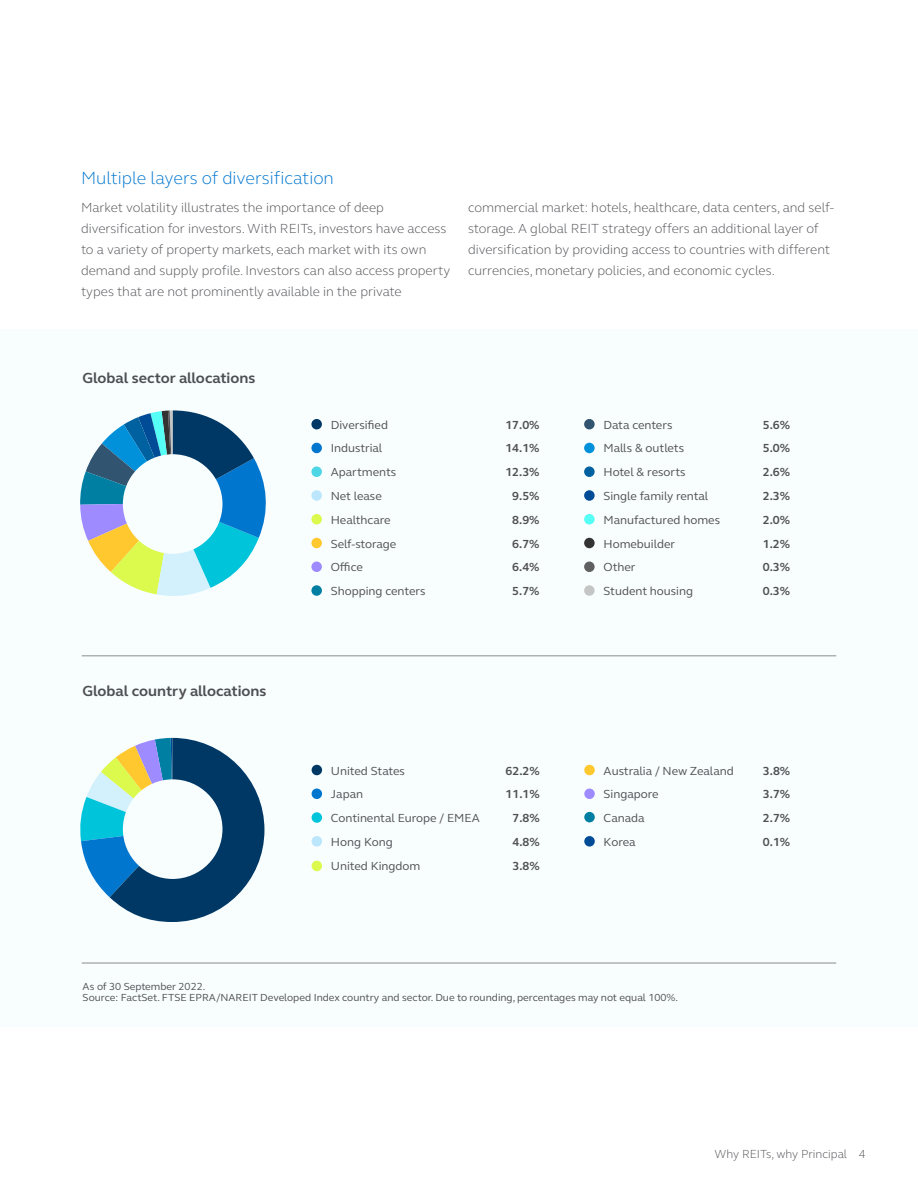
<style>
.page{position:relative;width:918px;height:1188px;background:#fff}
.page>*{position:absolute;margin:0;border:0;box-sizing:border-box;transform-origin:0 0}
.t1{font:300 18px "FS Elliot Pro";color:#0076cf}
.t2{font:700 15px "FS Elliot Pro";color:#4e4f53}
.t3{font:300 13.5px/21px "FS Elliot Pro";color:#4e4f53}
.t4{font:12px "FS Elliot Pro";color:#4e4f53}
.t5{font:700 12px "FS Elliot Pro";color:#4e4f53}
.t6{font:300 12px "FS Elliot Pro";color:#4e4f53}
.t7{font:10.5px/10.5px "FS Elliot Pro";color:#4e4f53}
</style>
<div class="page">
<div style="left:0;top:329px;width:918px;height:698px;background:#f8fdfe"></div>
<hr style="left:82px;top:655px;width:754px;height:1px;background:#8b8d8f">
<div style="left:311px;top:419px;width:11px;height:10px;background:#003865;border-radius:50%"></div>
<div style="left:584px;top:419px;width:11px;height:10px;background:#315470;border-radius:50%"></div>
<div style="left:311px;top:443px;width:11px;height:10px;background:#0076cf;border-radius:50%"></div>
<div style="left:584px;top:443px;width:11px;height:10px;background:#0091da;border-radius:50%"></div>
<div style="left:311px;top:466px;width:11px;height:11px;background:#4dd6e4;border-radius:50%"></div>
<div style="left:584px;top:466px;width:11px;height:11px;background:#0061a0;border-radius:50%"></div>
<div style="left:311px;top:490px;width:11px;height:11px;background:#bbe6fc;border-radius:50%"></div>
<div style="left:584px;top:490px;width:11px;height:11px;background:#004c97;border-radius:50%"></div>
<div style="left:311px;top:514px;width:11px;height:11px;background:#dcf94d;border-radius:50%"></div>
<div style="left:584px;top:514px;width:11px;height:11px;background:#55fff5;border-radius:50%"></div>
<div style="left:311px;top:538px;width:11px;height:10px;background:#ffc82e;border-radius:50%"></div>
<div style="left:584px;top:538px;width:11px;height:10px;background:#333;border-radius:50%"></div>
<div style="left:311px;top:562px;width:11px;height:10px;background:#9e8bff;border-radius:50%"></div>
<div style="left:584px;top:562px;width:11px;height:10px;background:#606060;border-radius:50%"></div>
<div style="left:311px;top:585px;width:11px;height:11px;background:#007fa3;border-radius:50%"></div>
<div style="left:584px;top:585px;width:11px;height:11px;background:#c4c6c5;border-radius:50%"></div>
<div style="left:312px;top:765px;width:10px;height:10px;background:#003865;border-radius:50%"></div>
<div style="left:584px;top:765px;width:11px;height:10px;background:#ffc82e;border-radius:50%"></div>
<div style="left:312px;top:789px;width:10px;height:10px;background:#0076cf;border-radius:50%"></div>
<div style="left:584px;top:789px;width:11px;height:10px;background:#9e8bff;border-radius:50%"></div>
<div style="left:312px;top:812px;width:10px;height:11px;background:#00c4d9;border-radius:50%"></div>
<div style="left:584px;top:812px;width:11px;height:10px;background:#007fa3;border-radius:50%"></div>
<div style="left:312px;top:836px;width:10px;height:11px;background:#bbe6fc;border-radius:50%"></div>
<div style="left:584px;top:836px;width:11px;height:11px;background:#004c97;border-radius:50%"></div>
<div style="left:312px;top:861px;width:10px;height:10px;background:#dcf94d;border-radius:50%"></div>
<hr style="left:82px;top:963px;width:754px;height:1px;background:#8b8d8f">
<svg style="left:80px;top:410px;width:186px;height:186px"></svg>
<div style="left:123px;top:454px;width:99px;height:100px;background:#f8fdfe;border-radius:50%"></div>
<svg style="left:80px;top:738px;width:184px;height:184px"></svg>
<div style="left:123px;top:779px;width:99px;height:100px;background:#f8fdfe;border-radius:50%"></div>
<h1 class="t1" style="left:81px;top:166px;width:254px">Multiple layers of diversification</h1>
<p class="t3" style="left:81px;top:196px;width:371px">Market volatility illustrates the importance of deep diversification for investors. With REITs, investors have access to a variety of property markets, each market with its own demand and supply profile. Investors can also access property types that are not prominently available in the private</p>
<p class="t3" style="left:468px;top:196px;width:367px">commercial market: hotels, healthcare, data centers, and self&shy;storage. A global REIT strategy offers an additional layer of diversification by providing access to countries with different currencies, monetary policies, and economic cycles.</p>
<p class="t2" style="left:82px;top:368px;width:175px">Global sector allocations</p>
<p class="t2" style="left:82px;top:681px;width:186px">Global country allocations</p>
<p class="t4" style="left:331px;top:417px;width:59px">Diversified</p>
<p class="t5" style="left:505px;top:417px;width:36px">17.0%</p>
<p class="t4" style="left:603px;top:417px;width:70px">Data centers</p>
<p class="t5" style="left:763px;top:417px;width:29px">5.6%</p>
<p class="t4" style="left:331px;top:440px;width:53px">Industrial</p>
<p class="t5" style="left:505px;top:440px;width:36px">14.1%</p>
<p class="t4" style="left:603px;top:440px;width:82px">Malls &amp; outlets</p>
<p class="t5" style="left:763px;top:440px;width:29px">5.0%</p>
<p class="t4" style="left:331px;top:464px;width:67px">Apartments</p>
<p class="t5" style="left:505px;top:464px;width:36px">12.3%</p>
<p class="t4" style="left:603px;top:464px;width:84px">Hotel &amp; resorts</p>
<p class="t5" style="left:763px;top:464px;width:29px">2.6%</p>
<p class="t4" style="left:331px;top:488px;width:52px">Net lease</p>
<p class="t5" style="left:512px;top:488px;width:29px">9.5%</p>
<p class="t4" style="left:603px;top:488px;width:106px">Single family rental</p>
<p class="t5" style="left:763px;top:488px;width:29px">2.3%</p>
<p class="t4" style="left:331px;top:512px;width:61px">Healthcare</p>
<p class="t5" style="left:512px;top:512px;width:29px">8.9%</p>
<p class="t4" style="left:603px;top:512px;width:118px">Manufactured homes</p>
<p class="t5" style="left:763px;top:512px;width:29px">2.0%</p>
<p class="t4" style="left:331px;top:535px;width:67px">Self-storage</p>
<p class="t5" style="left:512px;top:535px;width:29px">6.7%</p>
<p class="t4" style="left:603px;top:535px;width:73px">Homebuilder</p>
<p class="t5" style="left:763px;top:535px;width:29px">1.2%</p>
<p class="t4" style="left:331px;top:559px;width:34px">Office</p>
<p class="t5" style="left:512px;top:559px;width:29px">6.4%</p>
<p class="t4" style="left:603px;top:559px;width:34px">Other</p>
<p class="t5" style="left:763px;top:559px;width:29px">0.3%</p>
<p class="t4" style="left:331px;top:583px;width:96px">Shopping centers</p>
<p class="t5" style="left:512px;top:583px;width:29px">5.7%</p>
<p class="t4" style="left:603px;top:583px;width:91px">Student housing</p>
<p class="t5" style="left:763px;top:583px;width:29px">0.3%</p>
<p class="t4" style="left:331px;top:762px;width:75px">United States</p>
<p class="t5" style="left:506px;top:762px;width:36px">62.2%</p>
<p class="t4" style="left:604px;top:762px;width:132px">Australia / New Zealand</p>
<p class="t5" style="left:763px;top:762px;width:29px">3.8%</p>
<p class="t4" style="left:331px;top:786px;width:34px">Japan</p>
<p class="t5" style="left:506px;top:786px;width:36px">11.1%</p>
<p class="t4" style="left:604px;top:786px;width:57px">Singapore</p>
<p class="t5" style="left:763px;top:786px;width:29px">3.7%</p>
<p class="t4" style="left:331px;top:810px;width:150px">Continental Europe / EMEA</p>
<p class="t5" style="left:512px;top:810px;width:29px">7.8%</p>
<p class="t4" style="left:604px;top:810px;width:42px">Canada</p>
<p class="t5" style="left:763px;top:810px;width:29px">2.7%</p>
<p class="t4" style="left:331px;top:834px;width:63px">Hong Kong</p>
<p class="t5" style="left:512px;top:834px;width:29px">4.8%</p>
<p class="t4" style="left:604px;top:834px;width:34px">Korea</p>
<p class="t5" style="left:763px;top:834px;width:29px">0.1%</p>
<p class="t4" style="left:331px;top:858px;width:91px">United Kingdom</p>
<p class="t5" style="left:512px;top:858px;width:29px">3.8%</p>
<p class="t7" style="left:83px;top:981px;width:597px">As of 30 September 2022.<br>Source: FactSet. FTSE EPRA/NAREIT Developed Index country and sector. Due to rounding, percentages may not equal 100%.</p>
<p class="t6" style="left:715px;top:1146px;width:153px">Why REITs, why Principal 4</p>
</div>
